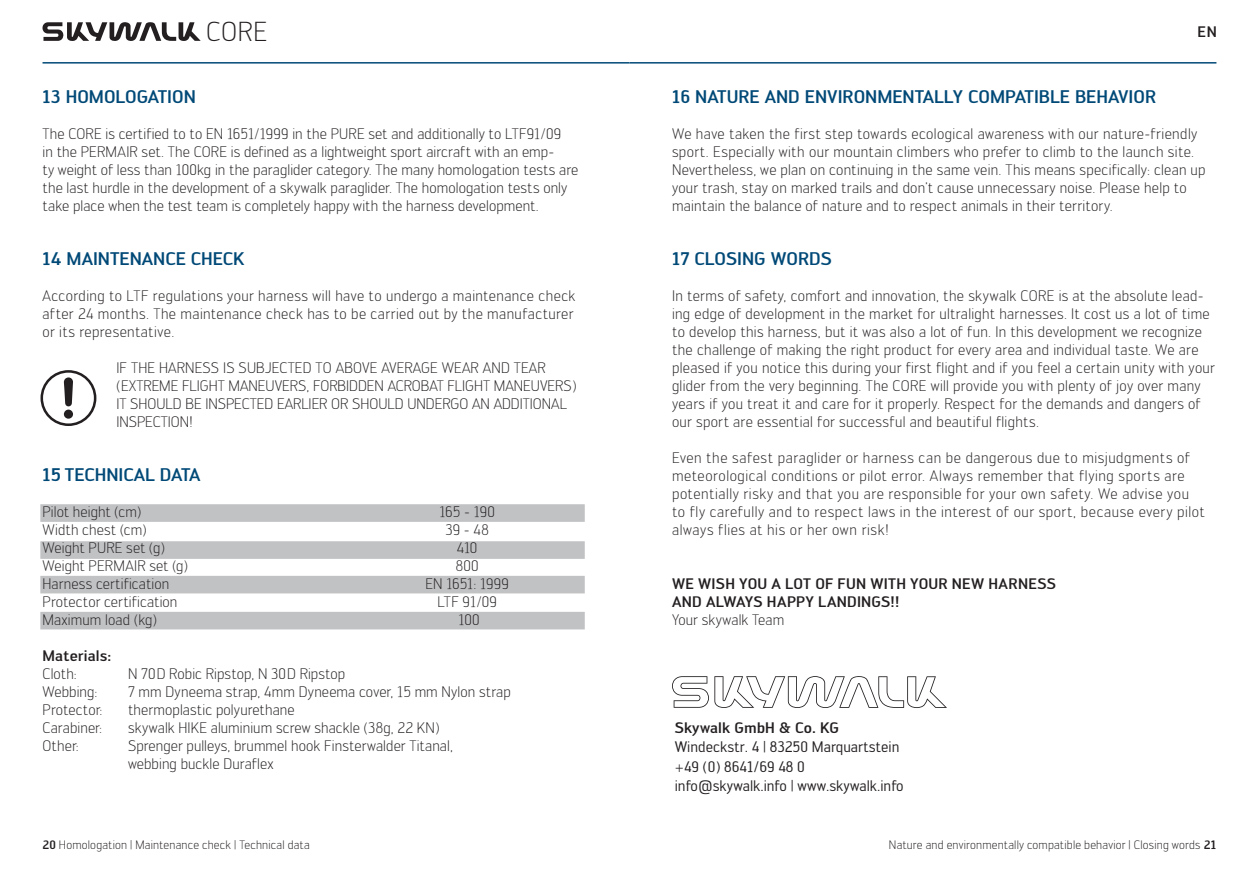
<style>
.page{position:relative;width:1259px;height:893px;background:#fff}
.page>*{position:absolute;margin:0;border:0;box-sizing:border-box;transform-origin:0 0}
.t1{font:300 27px "Engel";color:#231f20}
.t2{font:500 18px "Engel";color:#004977}
.t3{font:300 15px/18px "Engel";letter-spacing:.02em;color:#231f20}
.t4{font:300 15px/18px "Engel";color:#231f20}
.t5{font:500 15px/18px "Engel";letter-spacing:.01em;color:#231f20}
.t6{font:15px/19.5px "Engel";color:#231f20}
.t7{font:300 12px "Engel";letter-spacing:.015em;color:#231f20}
.s1{font-weight:500}
</style>
<div class="page">
<hr style="left:43px;top:62px;width:586px;height:2px;background:#004977">
<hr style="left:629px;top:62px;width:587px;height:2px;background:#004977">
<svg style="left:43px;top:22px;width:158px;height:19px"></svg>
<svg style="left:40px;top:504px;width:545px;height:126px;fill:#c1c2c4"></svg>
<svg style="left:672px;top:676px;width:275px;height:32px"></svg>
<svg style="left:64px;top:377px;width:9px;height:29px"></svg>
<div style="left:64px;top:410px;width:9px;height:9px;background:#231f20;border-radius:50%"></div>
<div style="left:41px;top:370px;width:55px;height:56px;border:3px solid #231f20;border-radius:50%"></div>
<h1 class="t1" style="left:206px;top:16px;width:62px">CORE</h1>
<p class="t5" style="left:1197px;top:23px;width:21px">EN</p>
<p class="t2" style="left:43px;top:86px;width:155px">13 HOMOLOGATION</p>
<p class="t3" style="left:43px;top:125px;width:537px">The CORE is certified to to EN 1651/1999 in the PURE set and additionally to LTF91/09<br>in the PERMAIR set. The CORE is defined as a lightweight sport aircraft with an emp-<br>ty weight of less than 100kg in the paraglider category. The many homologation tests are the last hurdle in the development of a skywalk paraglider. The homologation tests only take place when the test team is completely happy with the harness development.</p>
<p class="t2" style="left:43px;top:248px;width:204px">14 MAINTENANCE CHECK</p>
<p class="t3" style="left:43px;top:287px;width:534px">According to LTF regulations your harness will have to undergo a maintenance check after 24 months. The maintenance check has to be carried out by the manufacturer or its representative.</p>
<p class="t4" style="left:116px;top:359px;width:461px">IF THE HARNESS IS SUBJECTED TO ABOVE AVERAGE WEAR AND TEAR (EXTREME FLIGHT MANEUVERS, FORBIDDEN ACROBAT FLIGHT MANEUVERS)<br>IT SHOULD BE INSPECTED EARLIER OR SHOULD UNDERGO AN ADDITIONAL INSPECTION!</p>
<p class="t2" style="left:43px;top:464px;width:159px">15 TECHNICAL DATA</p>
<p class="t3" style="left:43px;top:503px;width:100px">Pilot height (cm)</p>
<p class="t3" style="left:439px;top:503px;width:57px">165 - 190</p>
<p class="t3" style="left:43px;top:521px;width:105px">Width chest (cm)</p>
<p class="t3" style="left:445px;top:521px;width:45px">39 - 48</p>
<p class="t3" style="left:43px;top:539px;width:124px">Weight PURE set (g)</p>
<p class="t3" style="left:457px;top:539px;width:22px">410</p>
<p class="t3" style="left:43px;top:557px;width:147px">Weight PERMAIR set (g)</p>
<p class="t3" style="left:456px;top:557px;width:24px">800</p>
<p class="t3" style="left:43px;top:575px;width:128px">Harness certification</p>
<p class="t3" style="left:425px;top:575px;width:85px">EN 1651: 1999</p>
<p class="t3" style="left:43px;top:593px;width:136px">Protector certification</p>
<p class="t3" style="left:437px;top:593px;width:61px">LTF 91/09</p>
<p class="t3" style="left:43px;top:611px;width:116px">Maximum load (kg)</p>
<p class="t3" style="left:458px;top:611px;width:23px">100</p>
<p class="t5" style="left:43px;top:647px;width:70px">Materials:</p>
<p class="t3" style="left:43px;top:665px;width:36px">Cloth:</p>
<p class="t3" style="left:128px;top:665px;width:219px">N 70D Robic Ripstop, N 30D Ripstop</p>
<p class="t3" style="left:43px;top:683px;width:56px">Webbing:</p>
<p class="t3" style="left:128px;top:683px;width:384px">7 mm Dyneema strap, 4mm Dyneema cover, 15 mm Nylon strap</p>
<p class="t3" style="left:43px;top:701px;width:61px">Protector:</p>
<p class="t3" style="left:128px;top:701px;width:168px">thermoplastic polyurethane</p>
<p class="t3" style="left:43px;top:719px;width:61px">Carabiner:</p>
<p class="t3" style="left:128px;top:719px;width:313px">skywalk HIKE aluminium screw shackle (38g, 22 KN)</p>
<p class="t3" style="left:43px;top:737px;width:38px">Other:</p>
<p class="t3" style="left:128px;top:737px;width:326px">Sprenger pulleys, brummel hook Finsterwalder Titanal, webbing buckle Duraflex</p>
<p class="t2" style="left:672px;top:86px;width:485px">16 NATURE AND ENVIRONMENTALLY COMPATIBLE BEHAVIOR</p>
<p class="t3" style="left:672px;top:125px;width:535px">We have taken the first step towards ecological awareness with our nature-friendly sport. Especially with our mountain climbers who prefer to climb to the launch site.<br>Nevertheless, we plan on continuing in the same vein. This means specifically: clean up your trash, stay on marked trails and don’t cause unnecessary noise. Please help to maintain the balance of nature and to respect animals in their territory.</p>
<p class="t2" style="left:672px;top:248px;width:161px">17 CLOSING WORDS</p>
<p class="t3" style="left:672px;top:287px;width:544px">In terms of safety, comfort and innovation, the skywalk CORE is at the absolute lead&shy;ing edge of development in the market for ultralight harnesses. It cost us a lot of time to develop this harness, but it was also a lot of fun. In this development we recognize the challenge of making the right product for every area and individual taste. We are pleased if you notice this during your first flight and if you feel a certain unity with your glider from the very beginning. The CORE will provide you with plenty of joy over many years if you treat it and care for it properly. Respect for the demands and dangers of our sport are essential for successful and beautiful flights.</p>
<p class="t3" style="left:672px;top:449px;width:534px">Even the safest paraglider or harness can be dangerous due to misjudgments of meteorological conditions or pilot error. Always remember that flying sports are potentially risky and that you are responsible for your own safety. We advise you to fly carefully and to respect laws in the interest of our sport, because every pilot always flies at his or her own risk!</p>
<p class="t5" style="left:672px;top:575px;width:385px">WE WISH YOU A LOT OF FUN WITH YOUR NEW HARNESS<br>AND ALWAYS HAPPY LANDINGS!!</p>
<p class="t3" style="left:672px;top:611px;width:114px">Your skywalk Team</p>
<p class="t5" style="left:675px;top:718px;width:166px">Skywalk GmbH &amp; Co. KG</p>
<p class="t6" style="left:675px;top:737px;width:230px">Windeckstr. 4 | 83250 Marquartstein +49 (0) 8641/69 48 0 info@skywalk.info | www.skywalk.info</p>
<p class="t7" style="left:43px;top:838px;width:269px"><span class="s1">20</span> Homologation | Maintenance check | Technical data</p>
<p class="t7" style="left:889px;top:838px;width:329px">Nature and environmentally compatible behavior | Closing words <span class="s1">21</span></p>
</div>
